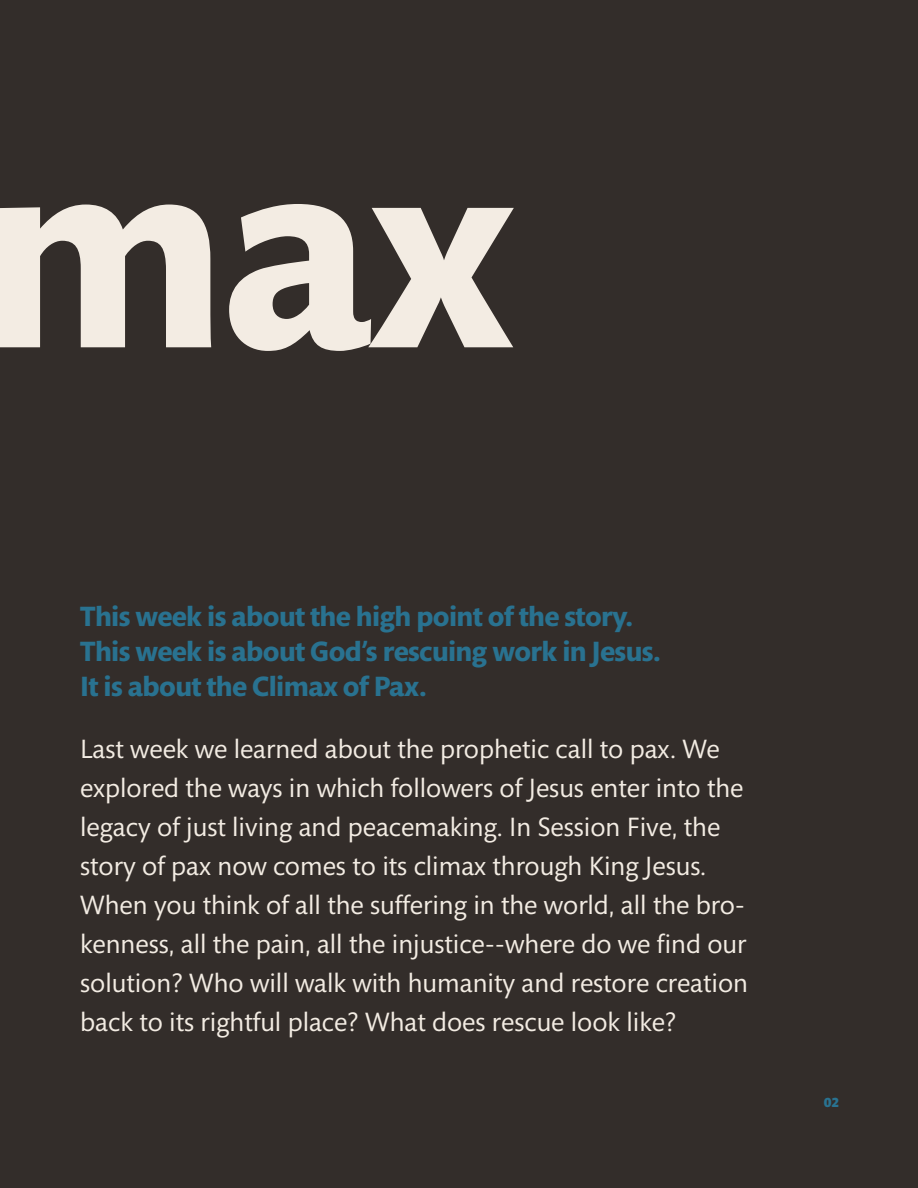
<style>
.page{position:relative;width:918px;height:1188px;background:#332d2a}
.page>*{position:absolute;margin:0;border:0;box-sizing:border-box;transform-origin:0 0}
.t1{font:700 280.5px "Mundo Sans Std";color:#f3ece3}
.t2{font:700 28.5px/35.2px "Mundo Sans Std";letter-spacing:-.02em;color:#297290}
.t3{font:27px/39px "Mundo Sans Std";color:#f3ece3}
.t4{font:900 13.5px "Mundo Sans Std";color:#297290}
</style>
<div class="page">
<h1 class="t1" style="left:-22px;top:99px;width:536px">max</h1>
<p class="t2" style="left:80px;top:599px;width:582px">This week is about the high point of the story.<br>This week is about God’s rescuing work in Jesus.<br>It is about the Climax of Pax.</p>
<p class="t3" style="left:80px;top:730px;width:669px">Last week we learned about the prophetic call to pax. We explored the ways in which followers of Jesus enter into the legacy of just living and peacemaking. In Session Five, the story of pax now comes to its climax through King Jesus.<br>When you think of all the suffering in the world, all the bro&shy;kenness, all the pain, all the injustice--where do we find our solution? Who will walk with humanity and restore creation back to its rightful place? What does rescue look like?</p>
<p class="t4" style="left:824px;top:1095px;width:17px">02</p>
</div>
